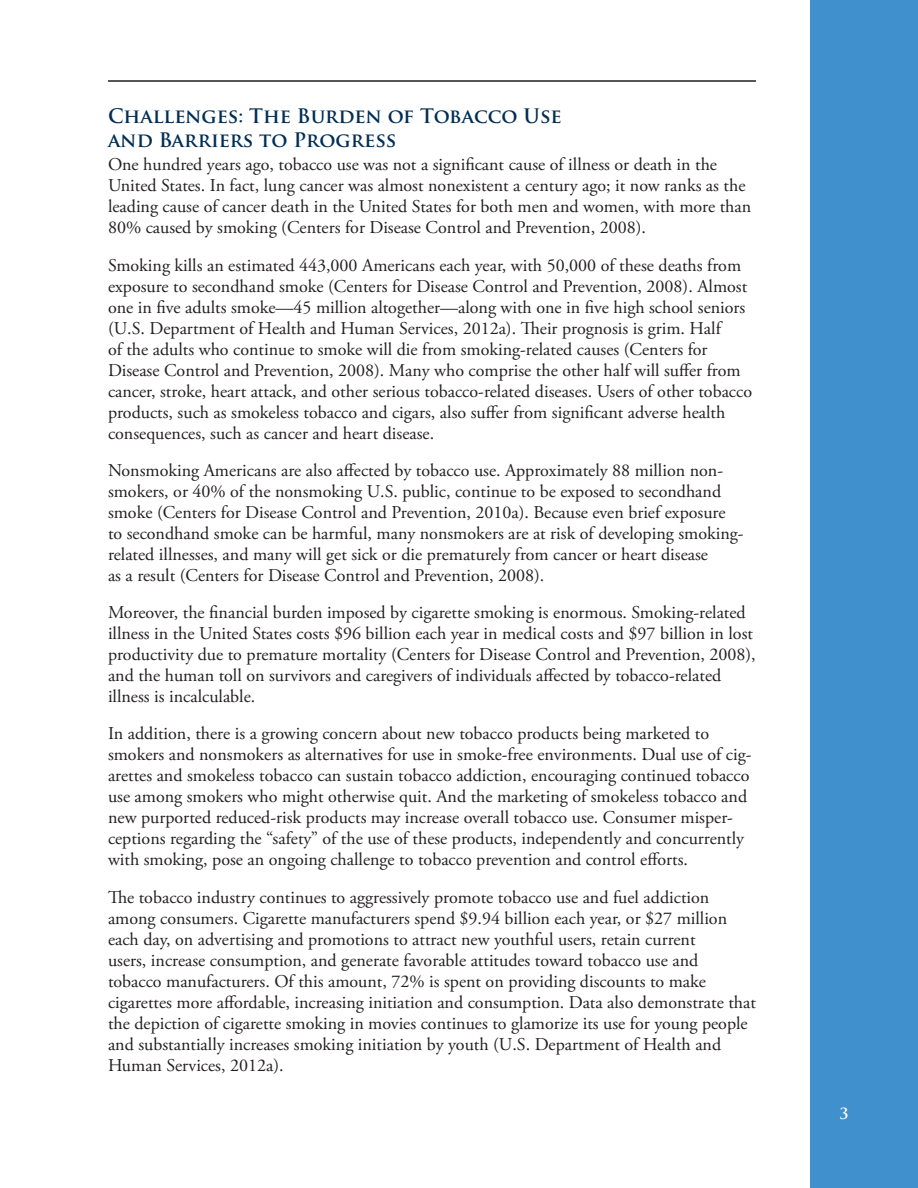
<style>
.page{position:relative;width:918px;height:1188px;background:#fff}
.page>*{position:absolute;margin:0;border:0;box-sizing:border-box;transform-origin:0 0}
.t1{font:700 19.5px/24px "Trajan Pro";color:#002e54}
.t2{font:18px/21px "Adobe Garamond Pro";color:#231f20}
.t3{font:700 15px "Trajan";color:#fff}
</style>
<div class="page">
<div style="left:810px;top:0;width:108px;height:1188px;background:#3f90cd"></div>
<hr style="left:108px;top:80px;width:648px;height:2px;background:#231f20">
<h3 class="t1" style="left:108px;top:104px;width:455px">Challenges: The Burden of Tobacco Use and Barriers to Progress</h3>
<p class="t2" style="left:108px;top:155px;width:645px">One hundred years ago, tobacco use was not a significant cause of illness or death in the United States. In fact, lung cancer was almost nonexistent a century ago; it now ranks as the leading cause of cancer death in the United States for both men and women, with more than 80% caused by smoking (Centers for Disease Control and Prevention, 2008).</p>
<p class="t2" style="left:108px;top:255px;width:641px">Smoking kills an estimated 443,000 Americans each year, with 50,000 of these deaths from exposure to secondhand smoke (Centers for Disease Control and Prevention, 2008). Almost one in five adults smoke—45 million altogether—along with one in five high school seniors</p>
<p class="t2" style="left:108px;top:318px;width:646px">(U.S. Department of Health and Human Services, 2012a). Their prognosis is grim. Half<br>of the adults who continue to smoke will die from smoking-related causes (Centers for Disease Control and Prevention, 2008). Many who comprise the other half will suffer from cancer, stroke, heart attack, and other serious tobacco-related diseases. Users of other tobacco products, such as smokeless tobacco and cigars, also suffer from significant adverse health consequences, such as cancer and heart disease.</p>
<p class="t2" style="left:108px;top:460px;width:637px">Nonsmoking Americans are also affected by tobacco use. Approximately 88 million non&shy;smokers, or 40% of the nonsmoking U.S. public, continue to be exposed to secondhand smoke (Centers for Disease Control and Prevention, 2010a). Because even brief exposure to secondhand smoke can be harmful, many nonsmokers are at risk of developing smoking&shy;related illnesses, and many will get sick or die prematurely from cancer or heart disease<br>as a result (Centers for Disease Control and Prevention, 2008).</p>
<p class="t2" style="left:108px;top:602px;width:649px">Moreover, the financial burden imposed by cigarette smoking is enormous. Smoking-related illness in the United States costs $96 billion each year in medical costs and $97 billion in lost productivity due to premature mortality (Centers for Disease Control and Prevention, 2008), and the human toll on survivors and caregivers of individuals affected by tobacco-related illness is incalculable.</p>
<p class="t2" style="left:108px;top:724px;width:645px">In addition, there is a growing concern about new tobacco products being marketed to smokers and nonsmokers as alternatives for use in smoke-free environments. Dual use of cig&shy;arettes and smokeless tobacco can sustain tobacco addiction, encouraging continued tobacco use among smokers who might otherwise quit. And the marketing of smokeless tobacco and new purported reduced-risk products may increase overall tobacco use. Consumer misper&shy;ceptions regarding the “safety” of the use of these products, independently and concurrently with smoking, pose an ongoing challenge to tobacco prevention and control efforts.</p>
<p class="t2" style="left:108px;top:887px;width:649px">The tobacco industry continues to aggressively promote tobacco use and fuel addiction among consumers. Cigarette manufacturers spend $9.94 billion each year, or $27 million each day, on advertising and promotions to attract new youthful users, retain current<br>users, increase consumption, and generate favorable attitudes toward tobacco use and tobacco manufacturers. Of this amount, 72% is spent on providing discounts to make cigarettes more affordable, increasing initiation and consumption. Data also demonstrate that the depiction of cigarette smoking in movies continues to glamorize its use for young people and substantially increases smoking initiation by youth (U.S. Department of Health and Human Services, 2012a).</p>
<p class="t3" style="left:840px;top:1104px;width:10px">3</p>
</div>
